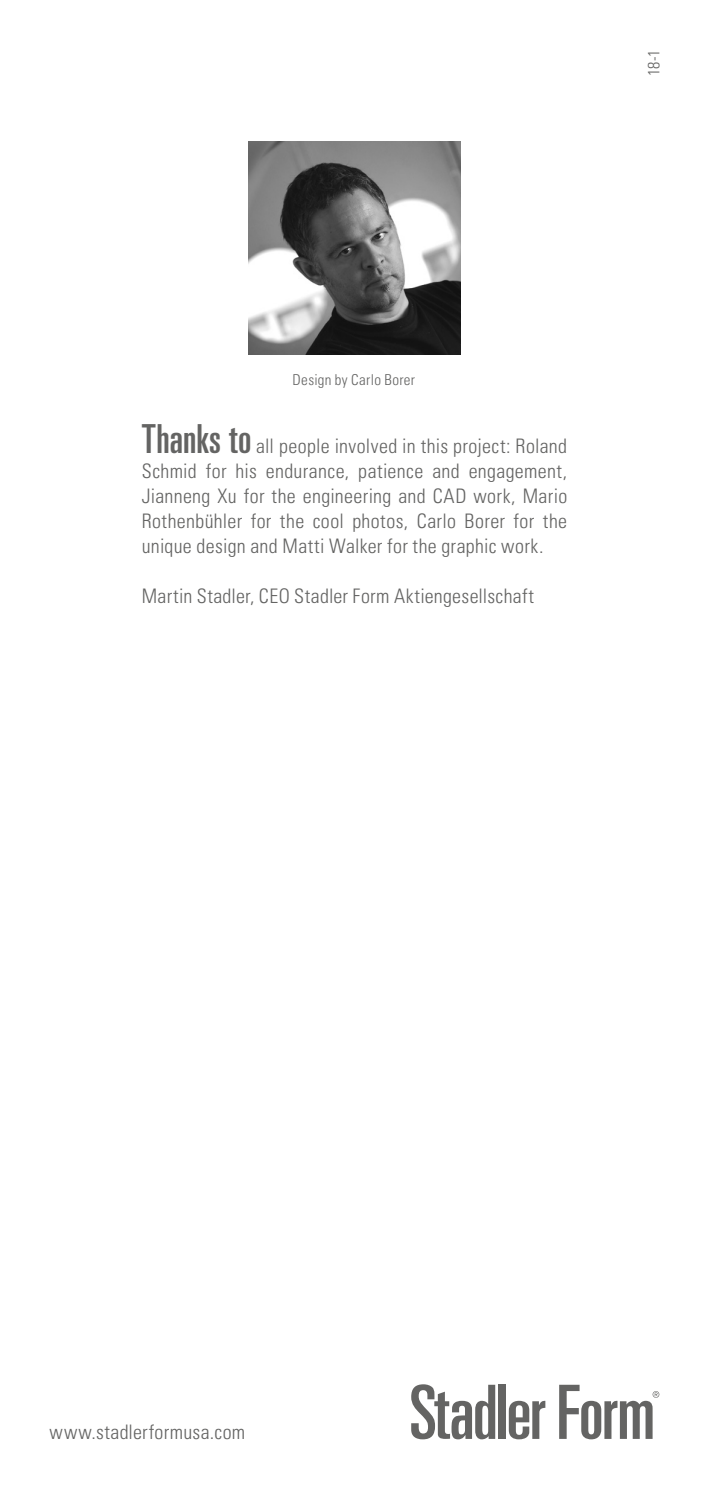
<style>
.page{position:relative;width:709px;height:1489px;background:#fff}
.page>*{position:absolute;margin:0;border:0;box-sizing:border-box;transform-origin:0 0}
.t1{font:20px/25px "Univers LTCYR 47 Light Cond";letter-spacing:.015em;color:#646463;text-align:justify}
.t2{font:16.25px "Univers LTCYR 47 Light Cond";color:#646463}
.t3{font:15px "Univers LTCYR 47 Light Cond";letter-spacing:.025em;color:#646463}
.s1{font-family:"Univers LTCYR 59 Ult Cond";font-size:40px}
</style>
<div class="page">
<svg style="left:411px;top:1384px;width:84px;height:55px"></svg>
<div style="left:498px;top:1384px;width:7px;height:54px;background:#646463"></div>
<svg style="left:509px;top:1400px;width:36px;height:39px"></svg>
<svg style="left:559px;top:1384px;width:100px;height:55px"></svg>
<img style="left:248px;top:142px;width:213px;height:212px">
<p class="t2" style="left:642px;top:76px;width:28px;rotate:-90deg">18-1</p>
<p class="t3" style="left:292px;top:369px;width:124px">Design by Carlo Borer</p>
<p class="t1" style="left:142px;top:432px;width:427px"><span class="s1">Thanks to</span> all people involved in this project: Roland Schmid for his endurance, patience and engagement, Jianneng Xu for the engineering and CAD work, Mario Rothenbühler for the cool photos, Carlo Borer for the unique design and Matti Walker for the graphic work.</p>
<p class="t1" style="left:142px;top:582px;width:394px">Martin Stadler, CEO Stadler Form Aktiengesellschaft</p>
<p class="t1" style="left:50px;top:1418px;width:197px">www.stadlerformusa.com</p>
</div>
